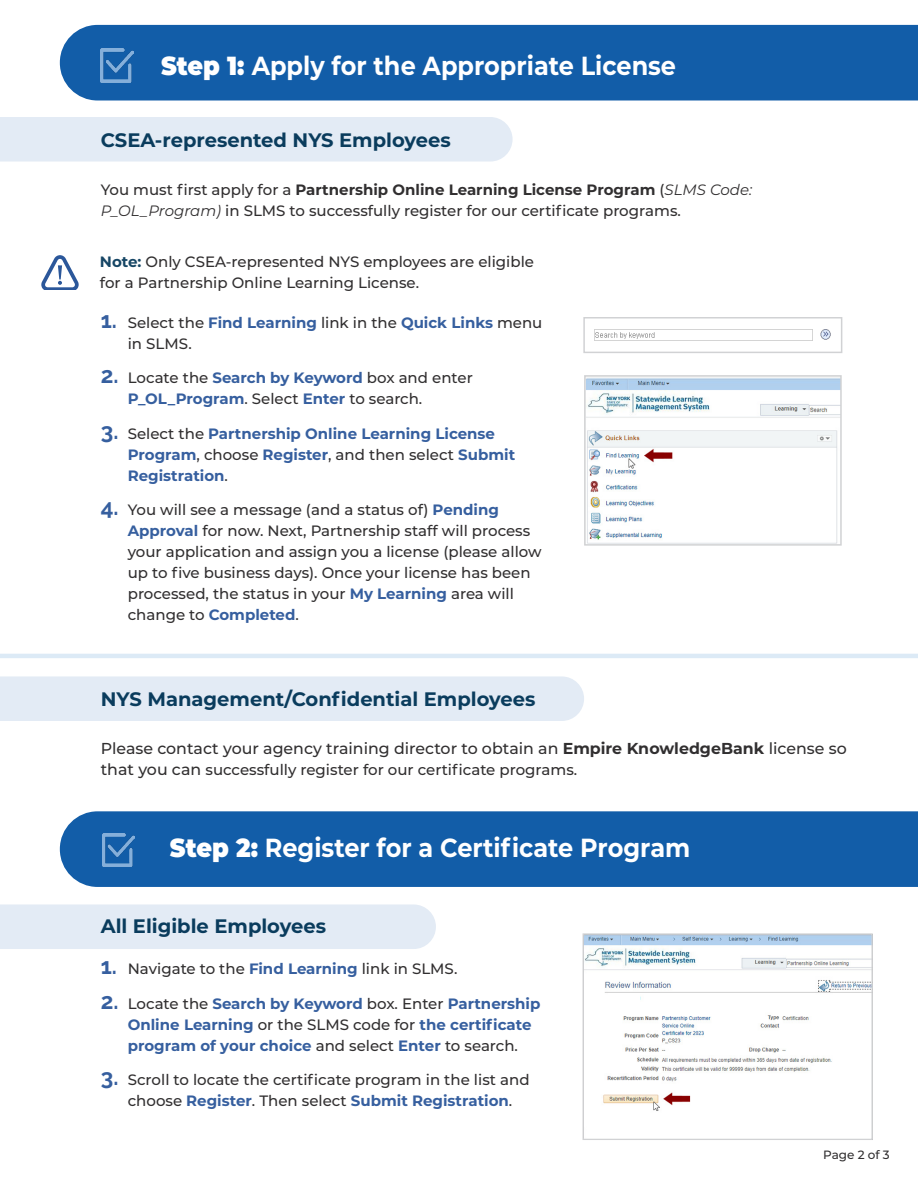
<style>
.page{position:relative;width:918px;height:1188px;background:#fff}
.page>*{position:absolute;margin:0;border:0;box-sizing:border-box;transform-origin:0 0}
.t1{font:700 26.1px "Montserrat";color:#fff;scale:.92 1}
.SubH2{font:700 19.5px "Montserrat";color:#0a3c5d}
.Body{font:500 15.75px "Montserrat";color:#312f30}
.Body-2{font:500 15px/21px "Montserrat";color:#312f30}
.t2{font:700 15px/21px "Montserrat";color:#365f9f}
.Body-3{font:500 12px "Montserrat";color:#312f30}
.s1{font-weight:900}
.s2{font-weight:700}
.s3{font-weight:400;font-style:italic}
.s4{font-weight:700;color:#164665}
.s5{font-family:"Raleway";font-weight:700;font-size:22.5px;color:#365f9f}
.s6{font-weight:700;color:#365f9f}
.s7{font-family:"Raleway";font-size:22.5px}
.s8{font-weight:500;color:#312f30}
.s9{font-size:15.75px}
</style>
<div class="page">
<div style="left:0;top:117px;width:513px;height:45px;background:#e3ebf5"></div>
<div style="left:0;top:676px;width:584px;height:45px;background:#e3ebf5"></div>
<div style="left:0;top:904px;width:436px;height:45px;background:#e3ebf5"></div>
<div style="left:60px;top:811px;width:858px;height:76px;background:#125da8"></div>
<img style="left:102px;top:833px;width:33px;height:34px">
<hr style="left:0;top:654px;width:918px;height:4px;background:#dceaf6">
<div style="left:60px;top:25px;width:858px;height:75px;background:#125da8"></div>
<img style="left:101px;top:48px;width:32px;height:34px">
<svg style="left:41px;top:255px;width:38px;height:34px"></svg>
<img style="left:587px;top:378px;width:252px;height:165px">
<div style="left:584px;top:375px;width:258px;height:171px;border:2px solid #d1d2d4"></div>
<img style="left:585px;top:935px;width:286px;height:176px">
<div style="left:583px;top:933px;width:290px;height:207px;border:1px solid #d1d2d4"></div>
<img style="left:594px;top:329px;width:237px;height:12px">
<div style="left:583px;top:317px;width:259px;height:36px;border:2px solid #d1d2d4"></div>
<h2 class="t1" style="left:161px;top:47px;width:561px"><span class="s1">Step 1:</span> Apply for the Appropriate License</h2>
<p class="SubH2" style="left:101px;top:126px;width:352px">CSEA-represented NYS Employees</p>
<p class="Body-2" style="left:101px;top:178px;width:653px">You must first apply for a <span class="s2">Partnership Online Learning License Program</span> (<span class="s3">SLMS Code:<br>P_OL_Program)</span> in SLMS to successfully register for our certificate programs.</p>
<p class="Body-2" style="left:100px;top:250px;width:436px"><span class="s4">Note:</span> Only CSEA-represented NYS employees are eligible for a Partnership Online Learning License.</p>
<p class="Body-2" style="left:128px;top:311px;width:416px;text-indent:-27px"><span class="s5">1.</span> Select the <span class="s6">Find Learning</span> link in the <span class="s6">Quick Links</span> menu in SLMS.</p>
<p class="Body-2" style="left:128px;top:367px;width:347px;text-indent:-27px"><span class="s5">2.</span> Locate the <span class="s6">Search by Keyword</span> box and enter<br><span class="s6">P_OL_Program</span>. Select <span class="s6">Enter</span> to search.</p>
<p class="t2" style="left:128px;top:422px;width:389px;text-indent:-27px"><span class="s7">3.</span> <span class="s8">Select the</span> Partnership Online Learning License<br>Program<span class="s8">, choose</span> Register<span class="s8">, and then select</span> Submit<br>Registration<span class="s8">.</span></p>
<p class="Body-2" style="left:128px;top:499px;width:415px;text-indent:-27px"><span class="s5">4.</span> You will see a message (and a status of) <span class="s6">Pending Approval</span> for now. Next, Partnership staff will process your application and assign you a license (please allow up to five business days). Once your license has been processed, the status in your <span class="s6">My Learning</span> area will change to <span class="s6">Completed</span>.</p>
<p class="SubH2" style="left:101px;top:685px;width:436px">NYS Management/Confidential Employees</p>
<p class="Body" style="left:101px;top:737px;width:747px">Please contact your agency training director to obtain an <span class="s2">Empire KnowledgeBank</span> license so</p>
<p class="Body-2" style="left:101px;top:758px;width:478px"><span class="s9">that you can</span> successfully register for our certificate programs.</p>
<h2 class="t1" style="left:170px;top:828px;width:567px"><span class="s1">Step 2:</span> Register for a Certificate Program</h2>
<p class="SubH2" style="left:101px;top:912px;width:227px">All Eligible Employees</p>
<p class="Body-2" style="left:101px;top:958px;width:358px"><span class="s5">1.</span> Navigate to the <span class="s6">Find Learning</span> link in SLMS.</p>
<p class="t2" style="left:128px;top:992px;width:414px;text-indent:-27px"><span class="s7">2.</span> <span class="s8">Locate the</span> Search by Keyword <span class="s8">box. Enter</span> Partnership<br>Online Learning <span class="s8">or the SLMS code for</span> the certificate program of your choice <span class="s8">and select</span> Enter <span class="s8">to search.</span></p>
<p class="Body-2" style="left:128px;top:1069px;width:403px;text-indent:-27px"><span class="s5">3.</span> Scroll to locate the certificate program in the list and choose <span class="s6">Register</span>. Then select <span class="s6">Submit Registration</span>.</p>
<p class="Body-3" style="left:823px;top:1146px;width:68px">Page 2 of 3</p>
</div>
